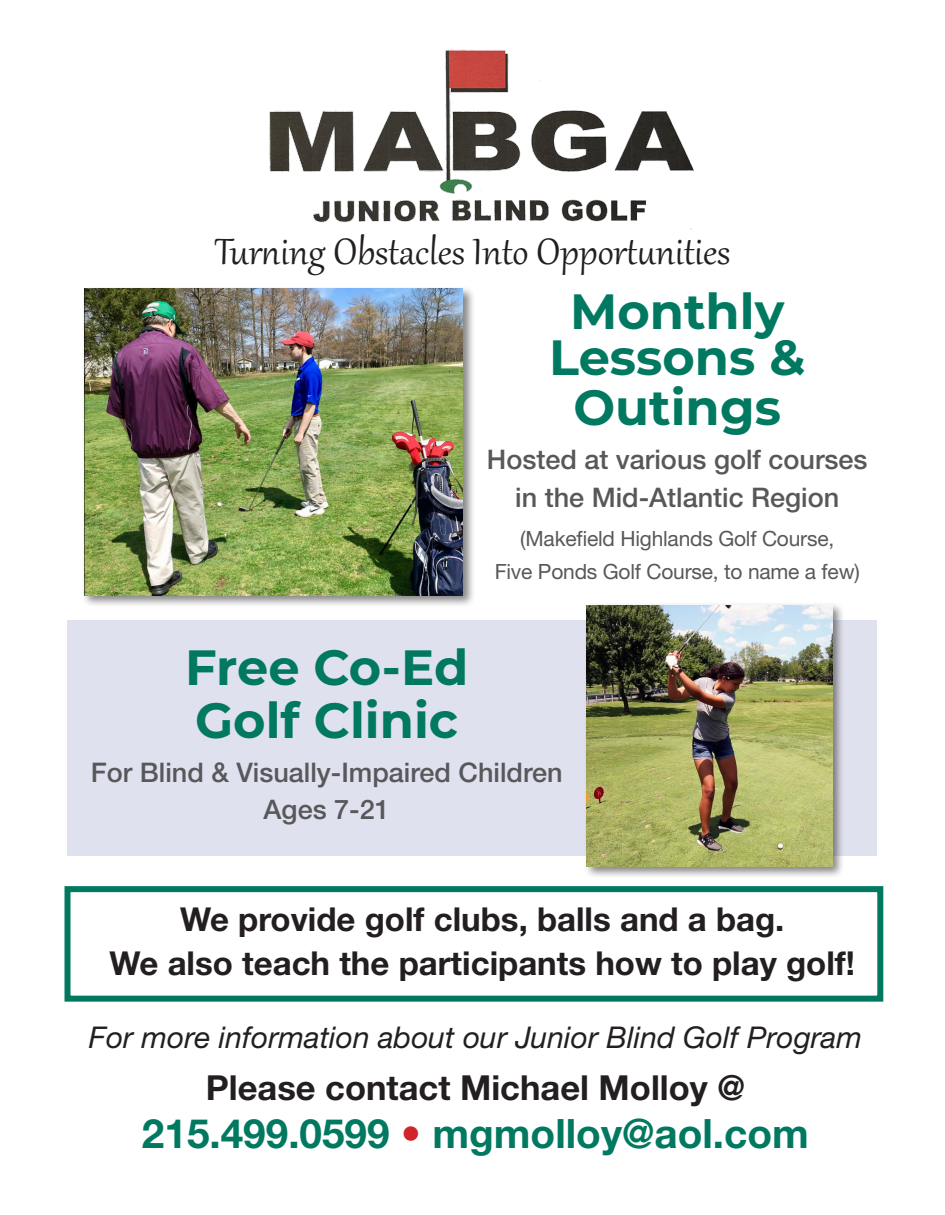
<style>
.page{position:relative;width:945px;height:1215px;background:#fff}
.page>*{position:absolute;margin:0;border:0;box-sizing:border-box;transform-origin:0 0}
.t1{font:700 49.5px/48px "Montserrat";color:#017961}
.t2{font:45px "Gabriola";color:#231f20}
.t3{font:700 40.5px "Helvetica Neue LT Std";color:#017961}
.t4{font:700 34.5px "Helvetica Neue LT Std";color:#231f20}
.t5{font:700 33px/43.5px "Helvetica Neue LT Std";color:#231f20;text-align:center}
.t6{font:italic 30px "Helvetica Neue LT Std";color:#231f20}
.t7{font:500 27px/37.5px "Helvetica Neue LT Std";color:#57585a;text-align:center}
.t8{font:21px/33px "Helvetica Neue LT Std";letter-spacing:-.01em;color:#57585a;text-align:center}
.s1{color:#d1232a}
</style>
<div class="page">
<div style="left:68px;top:620px;width:810px;height:235px;background:#e0e1ee"></div>
<img style="left:269px;top:49px;width:425px;height:188px">
<div style="left:81px;top:286px;width:394px;height:322px;background:#231f20;opacity:.55"></div>
<img style="left:84px;top:289px;width:379px;height:307px">
<div style="left:584px;top:602px;width:261px;height:277px;background:#231f20;opacity:.55"></div>
<img style="left:587px;top:605px;width:245px;height:262px">
<div style="left:64px;top:886px;width:819px;height:116px;border:6px solid #017961"></div>
<p class="t2" style="left:215px;top:222px;width:517px">Turning Obstacles Into Opportunities</p>
<p class="t1" style="left:549px;top:285px;width:258px;text-align:center">Monthly<br>Lessons &amp;<br>Outings</p>
<p class="t7" style="left:487px;top:440px;width:382px">Hosted at various golf courses in the Mid-Atlantic Region</p>
<p class="t8" style="left:495px;top:522px;width:367px">(Makefield Highlands Golf Course,<br>Five Ponds Golf Course, to name a few)</p>
<p class="t1" style="left:185px;top:639px;width:285px;line-height:52.2px">Free Co-Ed<br>Golf Clinic</p>
<p class="t7" style="left:91px;top:753px;width:473px">For Blind &amp; Visually-Impaired Children<br>Ages 7-21</p>
<p class="t5" style="left:110px;top:897px;width:747px">We provide golf clubs, balls and a bag.<br>We also teach the participants how to play golf!</p>
<p class="t6" style="left:89px;top:1019px;width:775px">For more information about our Junior Blind Golf Program</p>
<p class="t4" style="left:206px;top:1066px;width:541px">Please contact Michael Molloy @</p>
<p class="t3" style="left:142px;top:1108px;width:668px">215.499.0599 <span class="s1">•</span> mgmolloy@aol.com</p>
</div>
